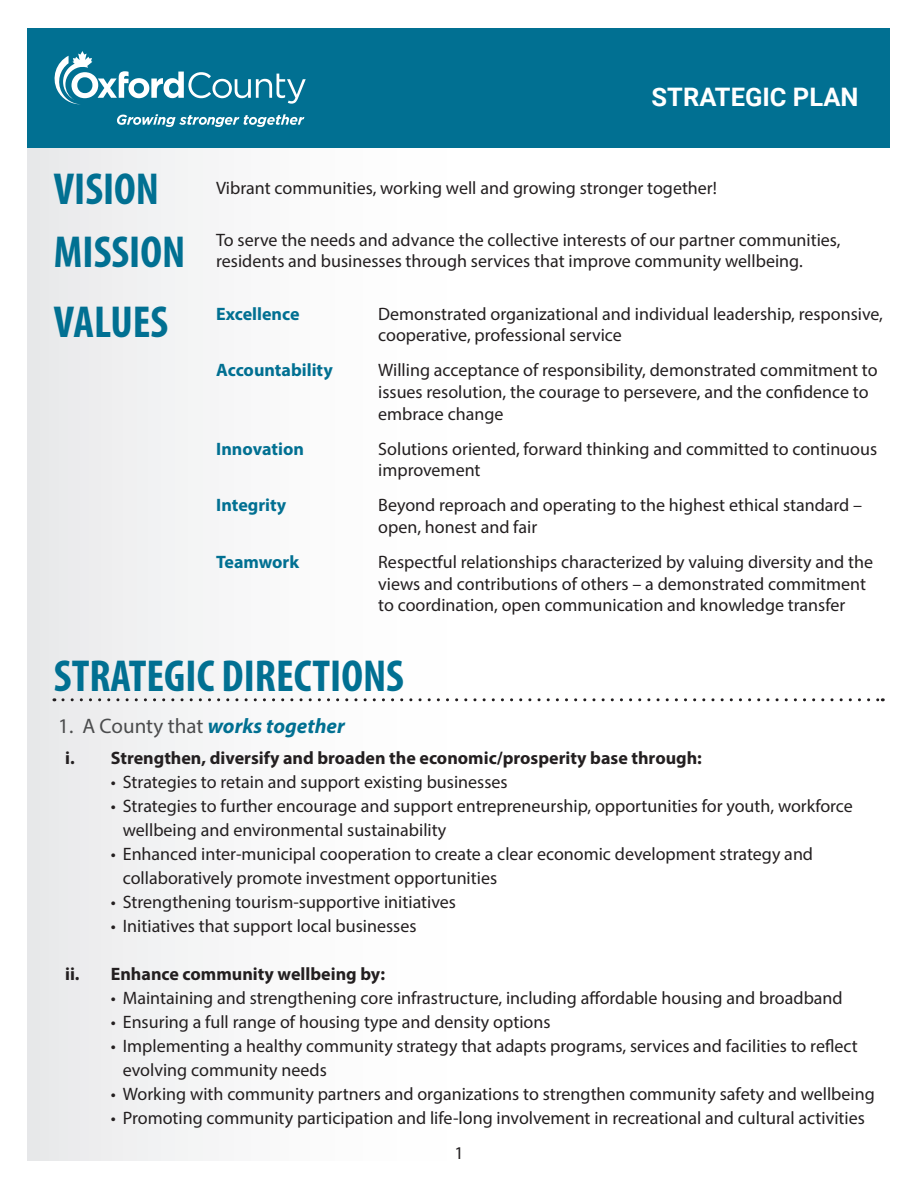
<style>
.page{position:relative;width:918px;height:1188px;background:#fff}
.page>*{position:absolute;margin:0;border:0;box-sizing:border-box;transform-origin:0 0}
.t1{font:700 condensed 45px/63px "Myriad Pro";color:#017092}
.t2{font:700 25.5px "Roboto";color:#fff}
.t3{font:21px "Myriad Pro";color:#4b4c4d}
.t4{font:18px/21.6px "Myriad Pro";color:#231f20}
.t5{font:700 18px "Myriad Pro";color:#231f20}
.t6{font:700 18px "Myriad Pro";color:#017092}
.s1{font-weight:700;font-style:italic;color:#017092}
</style>
<div class="page">
<div style="left:28px;top:137px;width:485px;height:1024px;background:linear-gradient(to right,#eaebec,#fff)"></div>
<div style="left:28px;top:28px;width:862px;height:120px;background:#017092"></div>
<svg style="left:54px;top:51px;width:252px;height:54px"></svg>
<svg style="left:117px;top:114px;width:187px;height:13px"></svg>
<svg style="left:63px;top:698px;width:820px;height:3px"></svg>
<h1 class="t1" style="left:54px;top:156px;width:133px">VISION<br>MISSION</h1>
<h1 class="t1" style="left:54px;top:290px;width:116px">VALUES</h1>
<h2 class="t2" style="left:652px;top:79px;width:209px">STRATEGIC PLAN</h2>
<p class="t4" style="left:216px;top:177px;width:502px">Vibrant communities, working well and growing stronger together!</p>
<p class="t4" style="left:216px;top:229px;width:626px">To serve the needs and advance the collective interests of our partner communities, residents and businesses through services that improve community wellbeing.</p>
<p class="t6" style="left:216px;top:302px;width:85px">Excellence</p>
<p class="t4" style="left:378px;top:303px;width:506px">Demonstrated organizational and individual leadership, responsive, cooperative, professional service</p>
<p class="t6" style="left:216px;top:359px;width:118px">Accountability</p>
<p class="t4" style="left:378px;top:359px;width:501px">Willing acceptance of responsibility, demonstrated commitment to issues resolution, the courage to persevere, and the confidence to embrace change</p>
<p class="t6" style="left:216px;top:437px;width:89px">Innovation</p>
<p class="t4" style="left:378px;top:438px;width:500px">Solutions oriented, forward thinking and committed to continuous improvement</p>
<p class="t6" style="left:216px;top:494px;width:72px">Integrity</p>
<p class="t4" style="left:378px;top:494px;width:486px">Beyond reproach and operating to the highest ethical standard – open, honest and fair</p>
<p class="t6" style="left:216px;top:550px;width:84px">Teamwork</p>
<p class="t4" style="left:378px;top:551px;width:496px">Respectful relationships characterized by valuing diversity and the views and contributions of others – a demonstrated commitment to coordination, open communication and knowledge transfer</p>
<h1 class="t1" style="left:54px;top:643px;width:352px">STRATEGIC DIRECTIONS</h1>
<p class="t3" style="left:58px;top:713px;width:288px">1. A County that <span class="s1">works together</span></p>
<p class="t5" style="left:65px;top:746px;width:638px">i. Strengthen, diversify and broaden the economic/prosperity base through:</p>
<p class="t4" style="left:111px;top:771px;width:398px">• Strategies to retain and support existing businesses</p>
<p class="t4" style="left:123px;top:793px;width:732px;line-height:24px;text-indent:-12px">• Strategies to further encourage and support entrepreneurship, opportunities for youth, workforce wellbeing and environmental sustainability</p>
<p class="t4" style="left:123px;top:841px;width:692px;line-height:24px;text-indent:-12px">• Enhanced inter-municipal cooperation to create a clear economic development strategy and collaboratively promote investment opportunities</p>
<p class="t4" style="left:111px;top:891px;width:347px">• Strengthening tourism-supportive initiatives</p>
<p class="t4" style="left:111px;top:915px;width:307px">• Initiatives that support local businesses</p>
<p class="t5" style="left:65px;top:962px;width:322px">ii. Enhance community wellbeing by:</p>
<p class="t4" style="left:111px;top:987px;width:733px">• Maintaining and strengthening core infrastructure, including affordable housing and broadband</p>
<p class="t4" style="left:111px;top:1011px;width:441px">• Ensuring a full range of housing type and density options</p>
<p class="t4" style="left:123px;top:1033px;width:736px;line-height:24px;text-indent:-12px">• Implementing a healthy community strategy that adapts programs, services and facilities to reflect evolving community needs</p>
<p class="t4" style="left:111px;top:1083px;width:766px">• Working with community partners and organizations to strengthen community safety and wellbeing</p>
<p class="t4" style="left:454px;top:1100px;width:412px;line-height:35.7px;text-indent:-344px">• Promoting community participation and life-long involvement in recreational and cultural activities<br>1</p>
</div>
